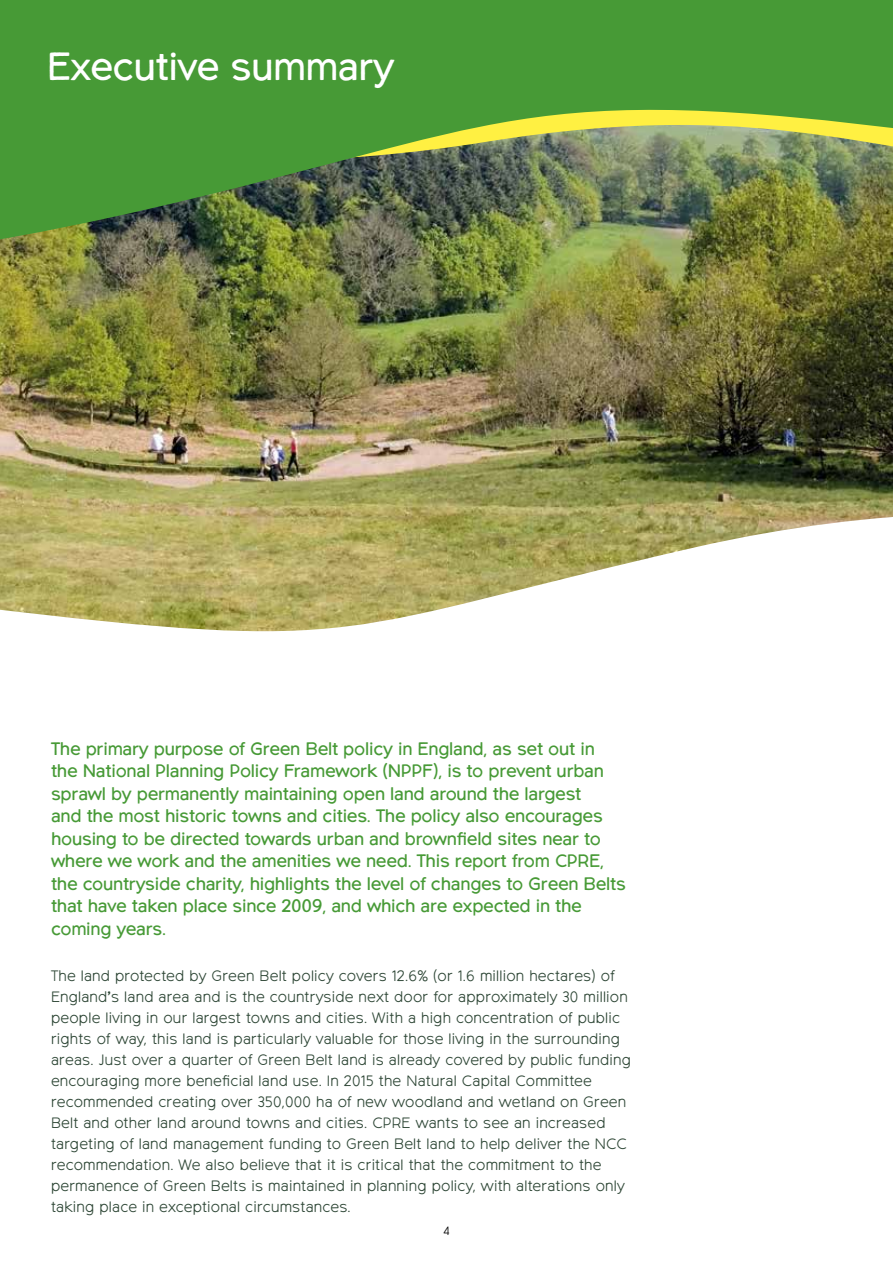
<style>
.page{position:relative;width:893px;height:1263px;background:#fff}
.page>*{position:absolute;margin:0;border:0;box-sizing:border-box;transform-origin:0 0}
.t1{font:39px "Northwoods";letter-spacing:-.015em;color:#fff}
.t2{font:18px/22.5px "Northwoods";letter-spacing:-.015em;color:#479a36}
.t3{font:300 15px/21px "Northwoods";letter-spacing:.015em;color:#2d4635}
.t4{font:300 12px "Northwoods";color:#000}
</style>
<div class="page">
<img style="left:0;top:256px;width:893px;height:237px">
<img style="left:0;top:0;width:893px;height:256px">
<svg style="left:0;top:493px;width:893px;height:139px"></svg>
<h1 class="t1" style="left:47px;top:44px;width:349px">Executive summary</h1>
<p class="t2" style="left:51px;top:738px;width:576px">The primary purpose of Green Belt policy in England, as set out in the National Planning Policy Framework (NPPF), is to prevent urban sprawl by permanently maintaining open land around the largest<br>and the most historic towns and cities. The policy also encourages housing to be directed towards urban and brownfield sites near to where we work and the amenities we need. This report from CPRE, the countryside charity, highlights the level of changes to Green Belts that have taken place since 2009, and which are expected in the coming years.</p>
<p class="t3" style="left:51px;top:966px;width:581px">The land protected by Green Belt policy covers 12.6% (or 1.6 million hectares) of England’s land area and is the countryside next door for approximately 30 million people living in our largest towns and cities. With a high concentration of public rights of way, this land is particularly valuable for those living in the surrounding areas. Just over a quarter of Green Belt land is already covered by public funding encouraging more beneficial land use. In 2015 the Natural Capital Committee recommended creating over 350,000 ha of new woodland and wetland on Green Belt and other land around towns and cities. CPRE wants to see an increased targeting of land management funding to Green Belt land to help deliver the NCC recommendation. We also believe that it is critical that the commitment to the permanence of Green Belts is maintained in planning policy, with alterations only taking place in exceptional circumstances.</p>
<p class="t4" style="left:443px;top:1224px;width:8px">4</p>
</div>
